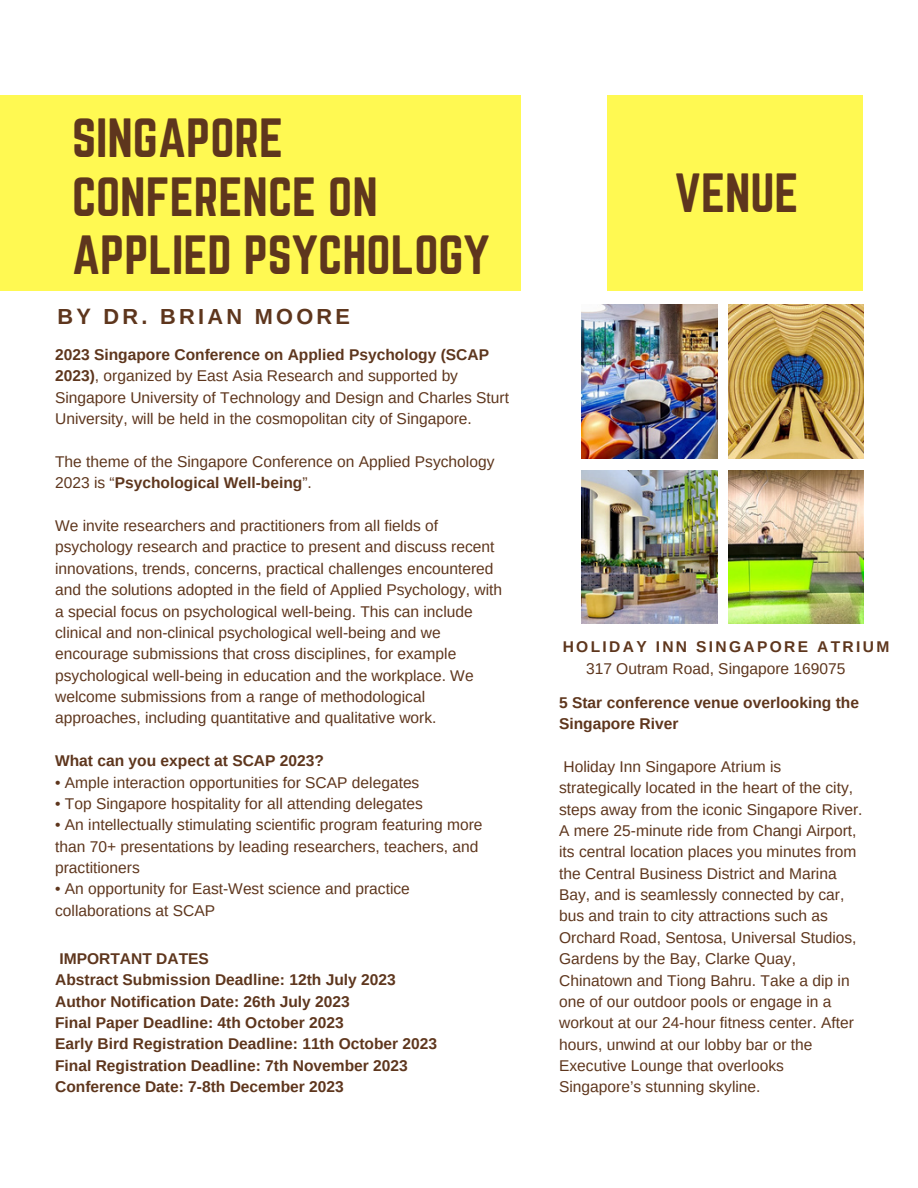
<style>
.page{position:relative;width:918px;height:1188px;background:#fff}
.page>*{position:absolute;margin:0;border:0;box-sizing:border-box;transform-origin:0 0}
.t1{font:48.3px/58.5px "Norwester";color:#5e361d}
.t2{font:700 21.75px "Arimo";letter-spacing:.15em;color:#5e361d}
.t3{font:15.6px/21.3px "Arimo";color:#5e361d}
.t4{font:700 15.6px/21.3px "Arimo";color:#5e361d}
.t5{font:700 15.6px "Arimo";letter-spacing:.15em;color:#5e361d}
.s1{font-weight:700}
</style>
<div class="page">
<div style="left:0;top:95px;width:521px;height:196px;background:#fff952"></div>
<div style="left:607px;top:95px;width:255px;height:196px;background:#fff952"></div>
<img style="left:581px;top:305px;width:137px;height:154px">
<img style="left:729px;top:305px;width:135px;height:154px">
<img style="left:581px;top:470px;width:137px;height:153px">
<img style="left:729px;top:470px;width:135px;height:153px">
<h1 class="t1" style="left:72px;top:109px;width:419px">SINGAPORE<br>CONFERENCE ON<br>APPLIED PSYCHOLOGY</h1>
<h2 class="t2" style="left:57px;top:304px;width:294px">BY DR. BRIAN MOORE</h2>
<p class="t3" style="left:55px;top:344px;width:455px"><span class="s1">2023 Singapore Conference on Applied Psychology (SCAP 2023)</span>, organized by East Asia Research and supported by Singapore University of Technology and Design and Charles Sturt University, will be held in the cosmopolitan city of Singapore.</p>
<p class="t3" style="left:55px;top:451px;width:441px">The theme of the Singapore Conference on Applied Psychology<br>2023 is “<span class="s1">Psychological Well-being</span>”.</p>
<p class="t3" style="left:55px;top:515px;width:449px">We invite researchers and practitioners from all fields of psychology research and practice to present and discuss recent innovations, trends, concerns, practical challenges encountered and the solutions adopted in the field of Applied Psychology, with a special focus on psychological well-being. This can include clinical and non-clinical psychological well-being and we encourage submissions that cross disciplines, for example psychological well-being in education and the workplace. We welcome submissions from a range of methodological approaches, including quantitative and qualitative work.</p>
<p class="t4" style="left:55px;top:750px;width:270px">What can you expect at SCAP 2023?</p>
<p class="t3" style="left:55px;top:771px;width:366px">• Ample interaction opportunities for SCAP delegates</p>
<p class="t3" style="left:55px;top:793px;width:369px">• Top Singapore hospitality for all attending delegates</p>
<p class="t3" style="left:55px;top:814px;width:429px">• An intellectually stimulating scientific program featuring more than 70+ presentations by leading researchers, teachers, and practitioners</p>
<p class="t3" style="left:55px;top:878px;width:356px">• An opportunity for East-West science and practice collaborations at SCAP</p>
<p class="t4" style="left:55px;top:948px;width:384px">IMPORTANT DATES<br>Abstract Submission Deadline: 12th July 2023<br>Author Notification Date: 26th July 2023<br>Final Paper Deadline: 4th October 2023<br>Early Bird Registration Deadline: 11th October 2023<br>Final Registration Deadline: 7th November 2023<br>Conference Date: 7-8th December 2023</p>
<h1 class="t1" style="left:675px;top:164px;width:125px">VENUE</h1>
<p class="t5" style="left:563px;top:638px;width:328px">HOLIDAY INN SINGAPORE ATRIUM</p>
<p class="t3" style="left:586px;top:658px;width:261px">317 Outram Road, Singapore 169075</p>
<p class="t4" style="left:559px;top:692px;width:301px">5 Star conference venue overlooking the<br>Singapore River</p>
<p class="t3" style="left:559px;top:756px;width:305px">Holiday Inn Singapore Atrium is strategically located in the heart of the city, steps away from the iconic Singapore River.<br>A mere 25-minute ride from Changi Airport, its central location places you minutes from the Central Business District and Marina Bay, and is seamlessly connected by car, bus and train to city attractions such as Orchard Road, Sentosa, Universal Studios, Gardens by the Bay, Clarke Quay, Chinatown and Tiong Bahru. Take a dip in one of our outdoor pools or engage in a workout at our 24-hour fitness center. After hours, unwind at our lobby bar or the Executive Lounge that overlooks Singapore’s stunning skyline.</p>
</div>
